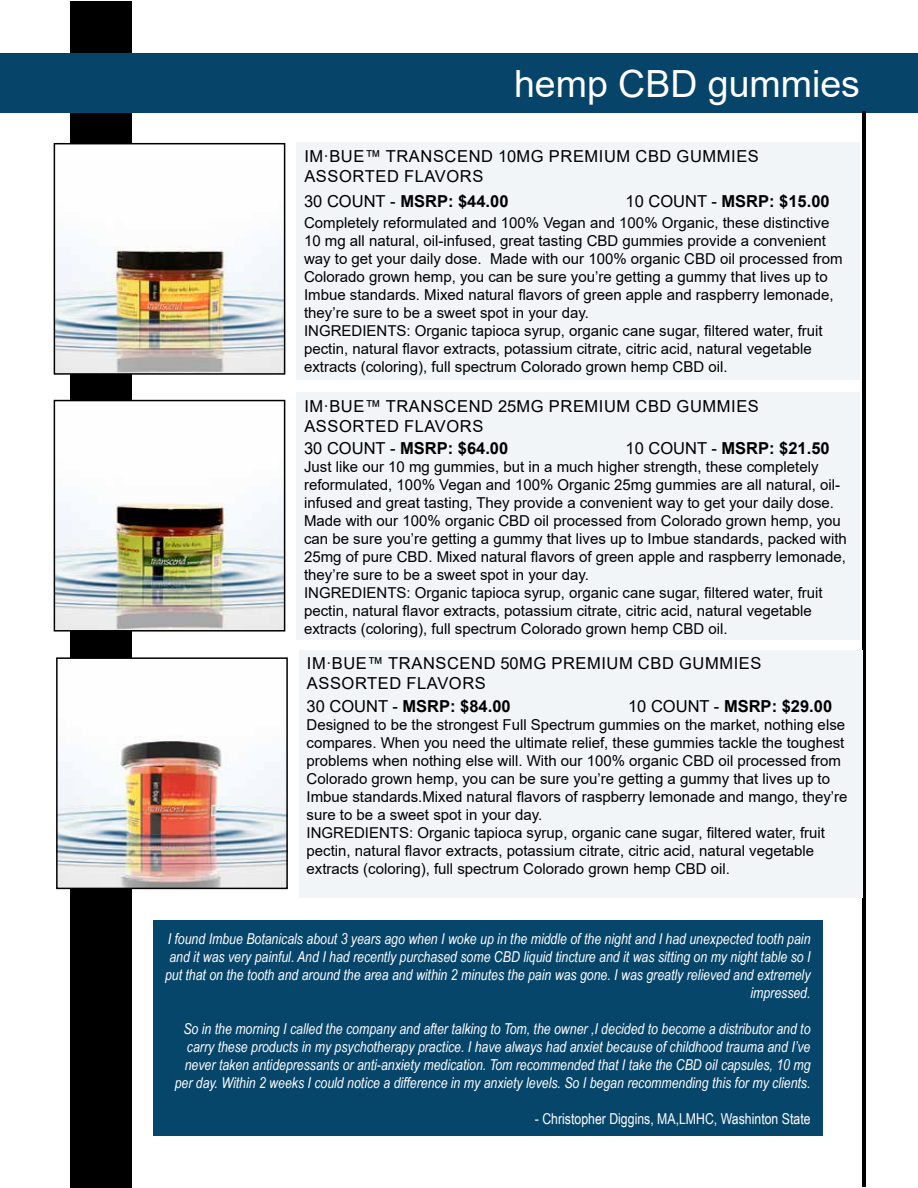
<style>
.page{position:relative;width:918px;height:1188px;background:#fff}
.page>*{position:absolute;margin:0;border:0;box-sizing:border-box;transform-origin:0 0}
.t1{font:37.5px "Arial";color:#fff}
.t2{font:16.5px/19.8px "Arial";letter-spacing:.035em;color:#000}
.t3{font:700 16.5px "Arial";color:#000}
.t4{font:15px/18px "Arial";color:#000}
.t5{font:italic 15px/18px "Arial Narrow";color:#fff;text-align:right}
.t6{font:15px "Arial Narrow";color:#fff}
.s1{font-weight:400}
</style>
<div class="page">
<div style="left:70px;top:2px;width:62px;height:1186px;background:#000"></div>
<div style="left:0;top:53px;width:918px;height:59px;background:#06446a"></div>
<hr style="left:862px;top:111px;width:4px;height:1076px;background:#000">
<img style="left:57px;top:403px;width:225px;height:226px">
<div style="left:54px;top:400px;width:231px;height:232px;border:2px solid #000"></div>
<img style="left:57px;top:146px;width:225px;height:226px">
<div style="left:54px;top:143px;width:231px;height:232px;border:2px solid #000"></div>
<div style="left:297px;top:142px;width:563px;height:238px;background:#f1f5f7"></div>
<div style="left:297px;top:392px;width:563px;height:248px;background:#f1f5f7"></div>
<div style="left:153px;top:921px;width:670px;height:215px;background:#07466b"></div>
<img style="left:59px;top:660px;width:226px;height:226px">
<div style="left:56px;top:657px;width:232px;height:232px;border:2px solid #000"></div>
<div style="left:299px;top:650px;width:563px;height:247px;background:#f1f5f7"></div>
<h1 class="t1" style="left:514px;top:58px;width:347px">hemp CBD gummies</h1>
<p class="t2" style="left:304px;top:146px;width:456px">IM·BUE™ TRANSCEND 10MG PREMIUM CBD GUMMIES<br>ASSORTED FLAVORS</p>
<p class="t3" style="left:304px;top:190px;width:206px"><span class="s1">30 COUNT -</span> MSRP: $44.00</p>
<p class="t3" style="left:626px;top:190px;width:206px"><span class="s1">10 COUNT -</span> MSRP: $15.00</p>
<p class="t4" style="left:304px;top:214px;width:540px">Completely reformulated and 100% Vegan and 100% Organic, these distinctive 10 mg all natural, oil-infused, great tasting CBD gummies provide a convenient way to get your daily dose. Made with our 100% organic CBD oil processed from Colorado grown hemp, you can be sure you’re getting a gummy that lives up to Imbue standards. Mixed natural flavors of green apple and raspberry lemonade, they’re sure to be a sweet spot in your day.<br>INGREDIENTS: Organic tapioca syrup, organic cane sugar, filtered water, fruit pectin, natural flavor extracts, potassium citrate, citric acid, natural vegetable extracts (coloring), full spectrum Colorado grown hemp CBD oil.</p>
<p class="t2" style="left:304px;top:396px;width:456px">IM·BUE™ TRANSCEND 25MG PREMIUM CBD GUMMIES<br>ASSORTED FLAVORS</p>
<p class="t3" style="left:304px;top:437px;width:206px"><span class="s1">30 COUNT -</span> MSRP: $64.00</p>
<p class="t3" style="left:626px;top:437px;width:206px"><span class="s1">10 COUNT -</span> MSRP: $21.50</p>
<p class="t4" style="left:304px;top:458px;width:544px">Just like our 10 mg gummies, but in a much higher strength, these completely reformulated, 100% Vegan and 100% Organic 25mg gummies are all natural, oil&shy;infused and great tasting, They provide a convenient way to get your daily dose.<br>Made with our 100% organic CBD oil processed from Colorado grown hemp, you can be sure you’re getting a gummy that lives up to Imbue standards, packed with 25mg of pure CBD. Mixed natural flavors of green apple and raspberry lemonade, they’re sure to be a sweet spot in your day.<br>INGREDIENTS: Organic tapioca syrup, organic cane sugar, filtered water, fruit pectin, natural flavor extracts, potassium citrate, citric acid, natural vegetable extracts (coloring), full spectrum Colorado grown hemp CBD oil.</p>
<p class="t2" style="left:307px;top:654px;width:456px">IM·BUE™ TRANSCEND 50MG PREMIUM CBD GUMMIES<br>ASSORTED FLAVORS</p>
<p class="t3" style="left:307px;top:695px;width:206px"><span class="s1">30 COUNT -</span> MSRP: $84.00</p>
<p class="t3" style="left:628px;top:695px;width:206px"><span class="s1">10 COUNT -</span> MSRP: $29.00</p>
<p class="t4" style="left:307px;top:716px;width:543px">Designed to be the strongest Full Spectrum gummies on the market, nothing else compares. When you need the ultimate relief, these gummies tackle the toughest problems when nothing else will. With our 100% organic CBD oil processed from Colorado grown hemp, you can be sure you’re getting a gummy that lives up to Imbue standards.Mixed natural flavors of raspberry lemonade and mango, they’re sure to be a sweet spot in your day.<br>INGREDIENTS: Organic tapioca syrup, organic cane sugar, filtered water, fruit pectin, natural flavor extracts, potassium citrate, citric acid, natural vegetable extracts (coloring), full spectrum Colorado grown hemp CBD oil.</p>
<p class="t5" style="left:165px;top:929px;width:647px">I found Imbue Botanicals about 3 years ago when I woke up in the middle of the night and I had unexpected tooth pain and it was very painful. And I had recently purchased some CBD liquid tincture and it was sitting on my night table so I put that on the tooth and around the area and within 2 minutes the pain was gone. I was greatly relieved and extremely impressed.</p>
<p class="t5" style="left:175px;top:1019px;width:637px">So in the morning I called the company and after talking to Tom, the owner ,I decided to become a distributor and to carry these products in my psychotherapy practice. I have always had anxiet because of childhood trauma and I’ve never taken antidepressants or anti-anxiety medication. Tom recommended that I take the CBD oil capsules, 10 mg per day. Within 2 weeks I could notice a difference in my anxiety levels. So I began recommending this for my clients.</p>
<p class="t6" style="left:535px;top:1107px;width:277px">- Christopher Diggins, MA,LMHC, Washinton State</p>
</div>
